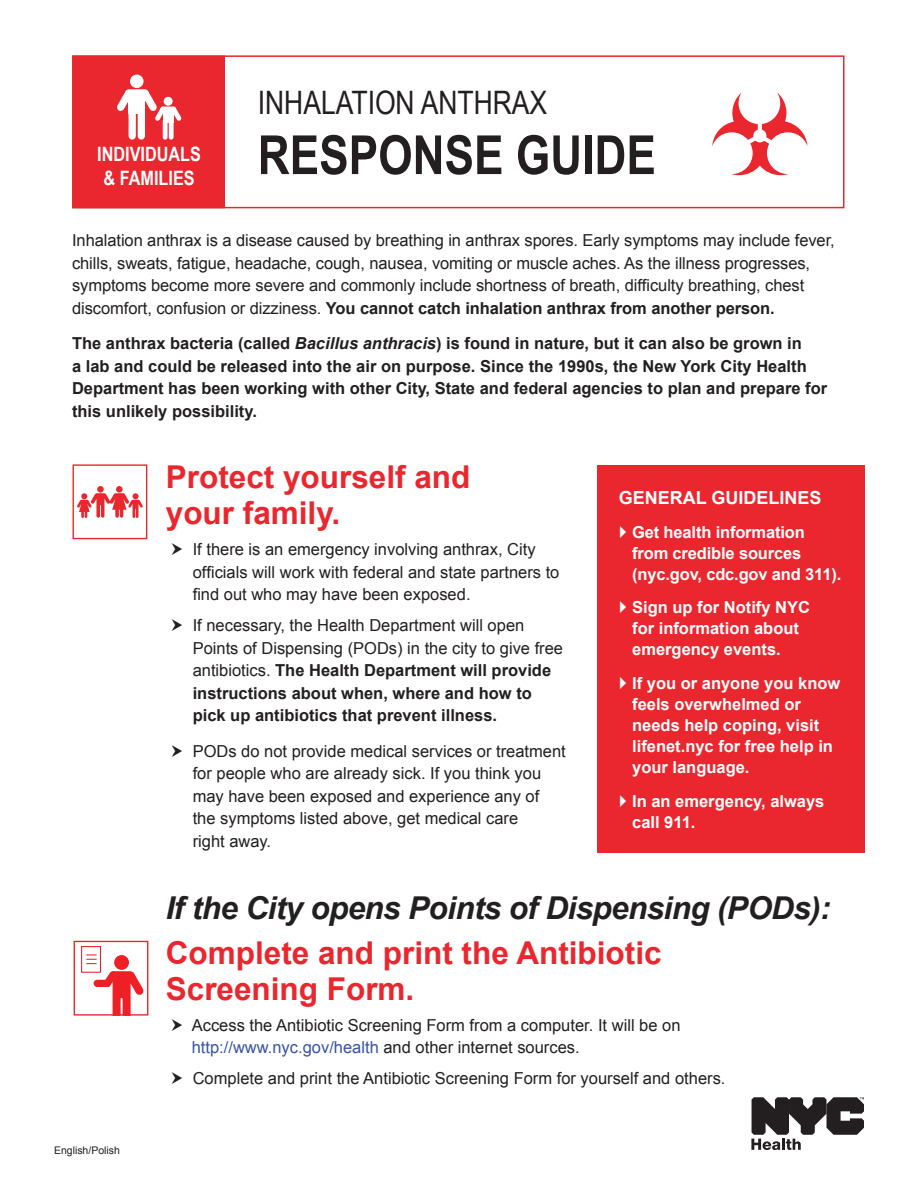
<style>
.page{position:relative;width:918px;height:1188px;background:#fff}
.page>*{position:absolute;margin:0;border:0;box-sizing:border-box;transform-origin:0 0}
.t1{font:700 54px "Arial Narrow";color:#231f20}
.t2{font:32.25px "Arial Narrow";color:#231f20}
.t3{font:700 31.5px/36px "Arial";color:#ea272e}
.t4{font:italic 700 31.5px "Arial";letter-spacing:-.02em;color:#231f20}
.t5{font:700 19.8px "Arial Narrow";color:#fff}
.t6{font:700 18px "Arial";color:#fff}
.BODY_COPY{font:16.5px/22.5px "Arial";color:#231f20}
.BODY_COPY-2{font:700 16.5px/22.5px "Arial";color:#231f20}
.general_guildlines{font:700 16.5px/21px "Arial";color:#fff}
.t7{font:10.5px "Arial";color:#231f20}
.s1{font-weight:700}
.s2{font-style:italic}
.s3{font-weight:400}
.s4{color:#3853a3}
</style>
<div class="page">
<svg style="left:751px;top:1097px;width:113px;height:53px"></svg>
<div style="left:73px;top:56px;width:152px;height:152px;background:#ea272e"></div>
<div style="left:72px;top:55px;width:773px;height:153px;border:2px solid #ea272e"></div>
<div style="left:129px;top:108px;width:7px;height:32px;background:#fff;border-radius:4px"></div>
<div style="left:138px;top:108px;width:7px;height:32px;background:#fff;border-radius:4px"></div>
<div style="left:130px;top:75px;width:14px;height:13px;background:#fff;border-radius:50%"></div>
<div style="left:163px;top:110px;width:11px;height:13px;background:#fff"></div>
<div style="left:163px;top:119px;width:5px;height:21px;background:#fff;border-radius:3px"></div>
<div style="left:169px;top:119px;width:5px;height:21px;background:#fff;border-radius:3px"></div>
<svg style="left:117px;top:89px;width:65px;height:32px"></svg>
<div style="left:161px;top:107px;width:15px;height:5px;background:#fff;border-radius:3px"></div>
<div style="left:164px;top:97px;width:9px;height:9px;background:#fff;border-radius:50%"></div>
<div style="left:73px;top:464px;width:74px;height:75px;border:1px solid #ea272e"></div>
<div style="left:74px;top:941px;width:74px;height:75px;border:1px solid #ea272e"></div>
<div style="left:598px;top:465px;width:267px;height:388px;background:#ea272e"></div>
<svg style="left:712px;top:92px;width:95px;height:83px"></svg>
<div style="left:81px;top:946px;width:20px;height:27px;border:1px solid #ee2026"></div>
<div style="left:97px;top:486px;width:7px;height:7px;background:#ea272e;border-radius:50%"></div>
<div style="left:116px;top:486px;width:7px;height:7px;background:#ea272e;border-radius:50%"></div>
<svg style="left:77px;top:493px;width:66px;height:25px"></svg>
<svg style="left:86px;top:954px;width:11px;height:10px"></svg>
<div style="left:114px;top:955px;width:15px;height:15px;background:#ee2026;border-radius:50%"></div>
<svg style="left:94px;top:971px;width:50px;height:45px"></svg>
<p class="t5" style="left:97px;top:140px;width:105px">INDIVIDUALS</p>
<p class="t5" style="left:104px;top:163px;width:93px">&amp; FAMILIES</p>
<p class="t2" style="left:258px;top:79px;width:291px">INHALATION ANTHRAX</p>
<p class="t1" style="left:258px;top:114px;width:400px">RESPONSE GUIDE</p>
<p class="BODY_COPY" style="left:72px;top:229px;width:764px">Inhalation anthrax is a disease caused by breathing in anthrax spores. Early symptoms may include fever, chills, sweats, fatigue, headache, cough, nausea, vomiting or muscle aches. As the illness progresses, symptoms become more severe and commonly include shortness of breath, difficulty breathing, chest discomfort, confusion or dizziness. <span class="s1">You cannot catch inhalation anthrax from another person.</span></p>
<p class="BODY_COPY-2" style="left:72px;top:333px;width:757px">The anthrax bacteria (called <span class="s2">Bacillus anthracis</span>) is found in nature, but it can also be grown in<br>a lab and could be released into the air on purpose. Since the 1990s, the New York City Health Department has been working with other City, State and federal agencies to plan and prepare for this unlikely possibility.</p>
<p class="t3" style="left:166px;top:460px;width:306px">Protect yourself and your family.</p>
<p class="BODY_COPY" style="left:193px;top:538px;width:368px">If there is an emergency involving anthrax, City officials will work with federal and state partners to find out who may have been exposed.</p>
<p class="BODY_COPY-2" style="left:193px;top:615px;width:372px"><span class="s3">If necessary, the Health Department will open Points of Dispensing (PODs) in the city to give free antibiotics.</span> The Health Department will provide instructions about when, where and how to pick up antibiotics that prevent illness.</p>
<p class="BODY_COPY" style="left:193px;top:740px;width:375px">PODs do not provide medical services or treatment for people who are already sick. If you think you may have been exposed and experience any of the symptoms listed above, get medical care<br>right away.</p>
<p class="t6" style="left:619px;top:486px;width:204px">GENERAL GUIDELINES</p>
<p class="general_guildlines" style="left:632px;top:522px;width:211px">Get health information from credible sources (nyc.gov, cdc.gov and 311).</p>
<p class="general_guildlines" style="left:632px;top:598px;width:179px">Sign up for Notify NYC for information about emergency events.</p>
<p class="general_guildlines" style="left:632px;top:673px;width:210px">If you or anyone you know feels overwhelmed or needs help coping, visit lifenet.nyc for free help in your language.</p>
<p class="general_guildlines" style="left:632px;top:791px;width:194px">In an emergency, always call 911.</p>
<p class="t7" style="left:54px;top:1143px;width:67px">English/Polish</p>
<p class="t4" style="left:166px;top:888px;width:666px">If the City opens Points of Dispensing (PODs):</p>
<p class="t3" style="left:166px;top:936px;width:497px">Complete and print the Antibiotic<br>Screening Form.</p>
<p class="BODY_COPY" style="left:192px;top:1014px;width:490px">Access the Antibiotic Screening Form from a computer. It will be on <span class="s4">http://www.nyc.gov/health</span> and other internet sources.</p>
<p class="BODY_COPY" style="left:193px;top:1067px;width:534px">Complete and print the Antibiotic Screening Form for yourself and others.</p>
</div>
